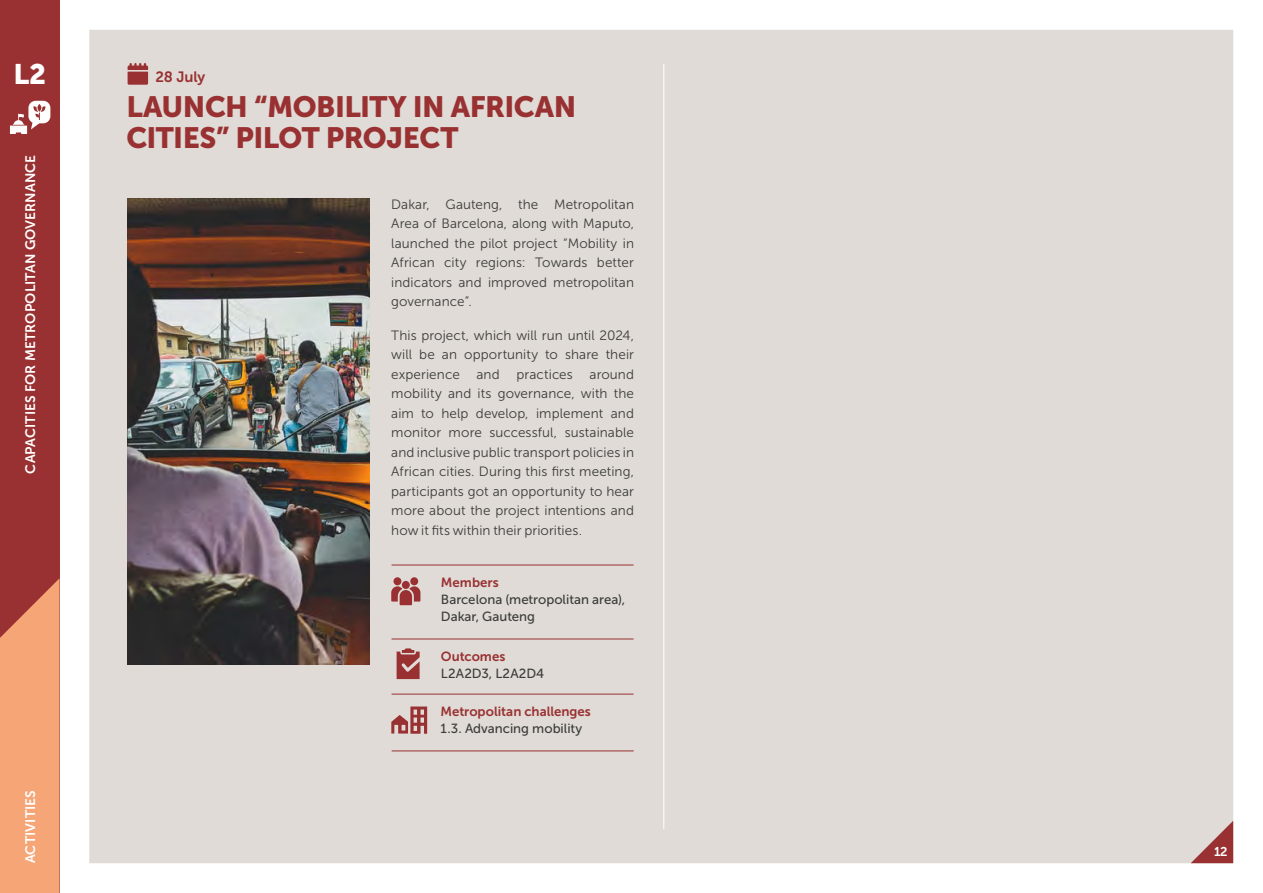
<style>
.page{position:relative;width:1263px;height:893px;background:#fff}
.page>*{position:absolute;margin:0;border:0;box-sizing:border-box;transform-origin:0 0}
.t1{font:29.25px/30.5px "Museo Sans 900";letter-spacing:-.02em;color:#993132}
.t2{font:28.2px "Museo Sans 900";color:#fff}
.t3{font:14.85px "Museo Sans 700";letter-spacing:-.01em;color:#993132}
.t4{font:13.8px "Museo Sans 700";letter-spacing:.005em;color:#fff}
.t5{font:13.5px/19.5px "Museo Sans 300";letter-spacing:.005em;color:#3c3c3b;text-align:justify}
.t6{font:13.2px/17.1px "Museo Sans 500";color:#3c3c3b}
.t7{font:13.2px "Museo Sans 700";color:#993132}
.t8{font:12.75px "Museo Sans 700";color:#fff}
</style>
<div class="page">
<div style="left:0;top:0;width:60px;height:893px;background:#993132"></div>
<svg style="left:0;top:578px;width:60px;height:315px;background:#eb996f"></svg>
<svg style="left:10px;top:101px;width:40px;height:33px"></svg>
<div style="left:89px;top:30px;width:1144px;height:833px;background:#e0dbd6"></div>
<svg style="left:1191px;top:821px;width:42px;height:42px;background:#bc8583"></svg>
<svg style="left:391px;top:577px;width:29px;height:28px"></svg>
<hr style="left:392px;top:565px;width:242px;height:1px;background:#993132">
<hr style="left:392px;top:639px;width:242px;height:1px;background:#993132">
<hr style="left:392px;top:694px;width:242px;height:1px;background:#993132">
<svg style="left:397px;top:648px;width:23px;height:31px"></svg>
<hr style="left:392px;top:751px;width:242px;height:1px;background:#993132">
<svg style="left:391px;top:706px;width:36px;height:28px"></svg>
<img style="left:128px;top:199px;width:242px;height:466px">
<hr style="left:663px;top:64px;width:1px;height:765px;background:#fff">
<svg style="left:128px;top:63px;width:20px;height:22px"></svg>
<h2 class="t2" style="left:14px;top:58px;width:34px">L2</h2>
<p class="t4" style="left:23px;top:474px;width:320px;rotate:-90deg">CAPACITIES FOR METROPOLITAN GOVERNANCE</p>
<p class="t4" style="left:23px;top:863px;width:75px;rotate:-90deg">ACTIVITIES</p>
<p class="t3" style="left:155px;top:69px;width:51px">28 July</p>
<h1 class="t1" style="left:126px;top:92px;width:451px">LAUNCH “MOBILITY IN AFRICAN<br>CITIES” PILOT PROJECT</h1>
<p class="t5" style="left:391px;top:194px;width:244px">Dakar, Gauteng, the Metropolitan Area of Barcelona, along with Maputo, launched the pilot project “Mobility in African city regions: Towards better indicators and improved metropolitan governance”.</p>
<p class="t5" style="left:391px;top:326px;width:244px">This project, which will run until 2024, will be an opportunity to share their experience and practices around mobility and its governance, with the aim to help develop, implement and monitor more successful, sustainable and inclusive public transport policies in African cities. During this first meeting, participants got an opportunity to hear more about the project intentions and how it fits within their priorities.</p>
<p class="t7" style="left:441px;top:575px;width:59px">Members</p>
<p class="t6" style="left:441px;top:591px;width:186px">Barcelona (metropolitan area),<br>Dakar, Gauteng</p>
<p class="t7" style="left:441px;top:649px;width:66px">Outcomes</p>
<p class="t6" style="left:441px;top:665px;width:105px">L2A2D3, L2A2D4</p>
<p class="t7" style="left:440px;top:704px;width:152px">Metropolitan challenges</p>
<p class="t6" style="left:440px;top:720px;width:143px">1.3. Advancing mobility</p>
<p class="t8" style="left:1214px;top:844px;width:15px">12</p>
</div>
